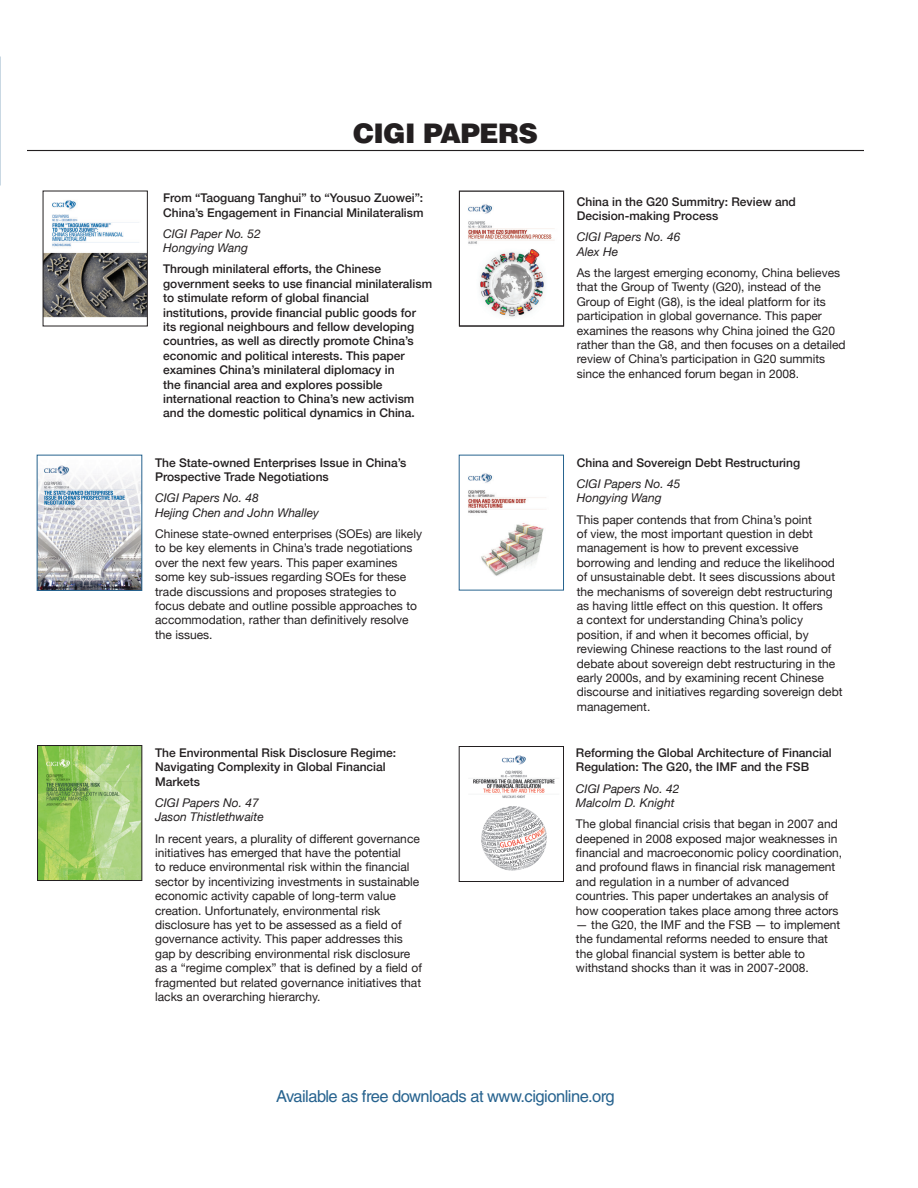
<style>
.page{position:relative;width:918px;height:1188px;background:#fff}
.page>*{position:absolute;margin:0;border:0;box-sizing:border-box;transform-origin:0 0}
.t1{font:900 27px "Helvetica LT Std";letter-spacing:-.025em;color:#231f20}
.t2{font:16.5px "Helvetica LT Std";letter-spacing:-.03em;color:#27638f}
.t3{font:12px/14.4px "Helvetica Neue";color:#231f20}
.t4{font:500 12px/14.4px "Helvetica Neue";color:#231f20}
.t5{font:italic 12px/14.4px "Helvetica Neue";color:#231f20}
</style>
<div class="page">
<img style="left:39px;top:465px;width:101px;height:124px">
<div style="left:37px;top:455px;width:105px;height:136px;border:1px solid #27638f"></div>
<img style="left:473px;top:755px;width:82px;height:116px">
<div style="left:459px;top:746px;width:105px;height:136px;border:1px solid #231f20"></div>
<img style="left:39px;top:747px;width:101px;height:132px">
<div style="left:37px;top:745px;width:105px;height:136px;border:1px solid #231f20"></div>
<img style="left:468px;top:473px;width:78px;height:103px">
<img style="left:468px;top:204px;width:86px;height:113px">
<div style="left:459px;top:191px;width:105px;height:135px;border:1px solid #231f20"></div>
<img style="left:45px;top:200px;width:101px;height:118px">
<div style="left:43px;top:191px;width:105px;height:135px;border:1px solid #231f20"></div>
<hr style="left:27px;top:150px;width:837px;height:1px;background:#231f20">
<h1 class="t1" style="left:353px;top:116px;width:186px">CIGI PAPERS</h1>
<p class="t4" style="left:163px;top:190px;width:262px">From “Taoguang Tanghui” to “Yousuo Zuowei”:<br>China’s Engagement in Financial Minilateralism</p>
<p class="t5" style="left:163px;top:227px;width:99px">CIGI Paper No. 52 <br>Hongying Wang</p>
<p class="t4" style="left:163px;top:261px;width:270px">Through minilateral efforts, the Chinese government seeks to use financial minilateralism to stimulate reform of global financial institutions, provide financial public goods for<br>its regional neighbours and fellow developing countries, as well as directly promote China’s economic and political interests. This paper examines China’s minilateral diplomacy in<br>the financial area and explores possible international reaction to China’s new activism and the domestic political dynamics in China.</p>
<p class="t4" style="left:155px;top:454px;width:253px">The State-owned Enterprises Issue in China’s<br>Prospective Trade Negotiations</p>
<p class="t5" style="left:155px;top:492px;width:165px">CIGI Papers No. 48<br>Hejing Chen and John Whalley</p>
<p class="t3" style="left:155px;top:527px;width:268px">Chinese state-owned enterprises (SOEs) are likely to be key elements in China’s trade negotiations over the next few years. This paper examines some key sub-issues regarding SOEs for these trade discussions and proposes strategies to focus debate and outline possible approaches to accommodation, rather than definitively resolve the issues.</p>
<p class="t4" style="left:155px;top:745px;width:243px">The Environmental Risk Disclosure Regime:<br>Navigating Complexity in Global Financial<br>Markets</p>
<p class="t5" style="left:155px;top:796px;width:110px">CIGI Papers No. 47<br>Jason Thistlethwaite</p>
<p class="t3" style="left:155px;top:832px;width:268px">In recent years, a plurality of different governance initiatives has emerged that have the potential<br>to reduce environmental risk within the financial sector by incentivizing investments in sustainable economic activity capable of long-term value creation. Unfortunately, environmental risk disclosure has yet to be assessed as a field of governance activity. This paper addresses this gap by describing environmental risk disclosure as a “regime complex” that is defined by a field of fragmented but related governance initiatives that lacks an overarching hierarchy.</p>
<p class="t4" style="left:577px;top:193px;width:221px">China in the G20 Summitry: Review and<br>Decision-making Process</p>
<p class="t5" style="left:577px;top:231px;width:105px">CIGI Papers No. 46<br>Alex He</p>
<p class="t3" style="left:577px;top:266px;width:270px">As the largest emerging economy, China believes that the Group of Twenty (G20), instead of the Group of Eight (G8), is the ideal platform for its participation in global governance. This paper examines the reasons why China joined the G20 rather than the G8, and then focuses on a detailed review of China’s participation in G20 summits since the enhanced forum began in 2008.</p>
<p class="t4" style="left:577px;top:454px;width:225px">China and Sovereign Debt Restructuring</p>
<p class="t5" style="left:577px;top:477px;width:105px">CIGI Papers No. 45<br>Hongying Wang</p>
<p class="t3" style="left:577px;top:513px;width:267px">This paper contends that from China’s point<br>of view, the most important question in debt management is how to prevent excessive borrowing and lending and reduce the likelihood of unsustainable debt. It sees discussions about the mechanisms of sovereign debt restructuring as having little effect on this question. It offers<br>a context for understanding China’s policy position, if and when it becomes official, by reviewing Chinese reactions to the last round of debate about sovereign debt restructuring in the early 2000s, and by examining recent Chinese discourse and initiatives regarding sovereign debt management.</p>
<p class="t4" style="left:576px;top:745px;width:257px">Reforming the Global Architecture of Financial<br>Regulation: The G20, the IMF and the FSB</p>
<p class="t5" style="left:576px;top:782px;width:105px">CIGI Papers No. 42<br>Malcolm D. Knight</p>
<p class="t3" style="left:576px;top:817px;width:268px">The global financial crisis that began in 2007 and deepened in 2008 exposed major weaknesses in financial and macroeconomic policy coordination, and profound flaws in financial risk management and regulation in a number of advanced countries. This paper undertakes an analysis of how cooperation takes place among three actors</p>
<p class="t3" style="left:576px;top:918px;width:266px">— the G20, the IMF and the FSB — to implement the fundamental reforms needed to ensure that the global financial system is better able to withstand shocks than it was in 2007-2008.</p>
<h2 class="t2" style="left:276px;top:1087px;width:340px">Available as free downloads at www.cigionline.org</h2>
</div>
